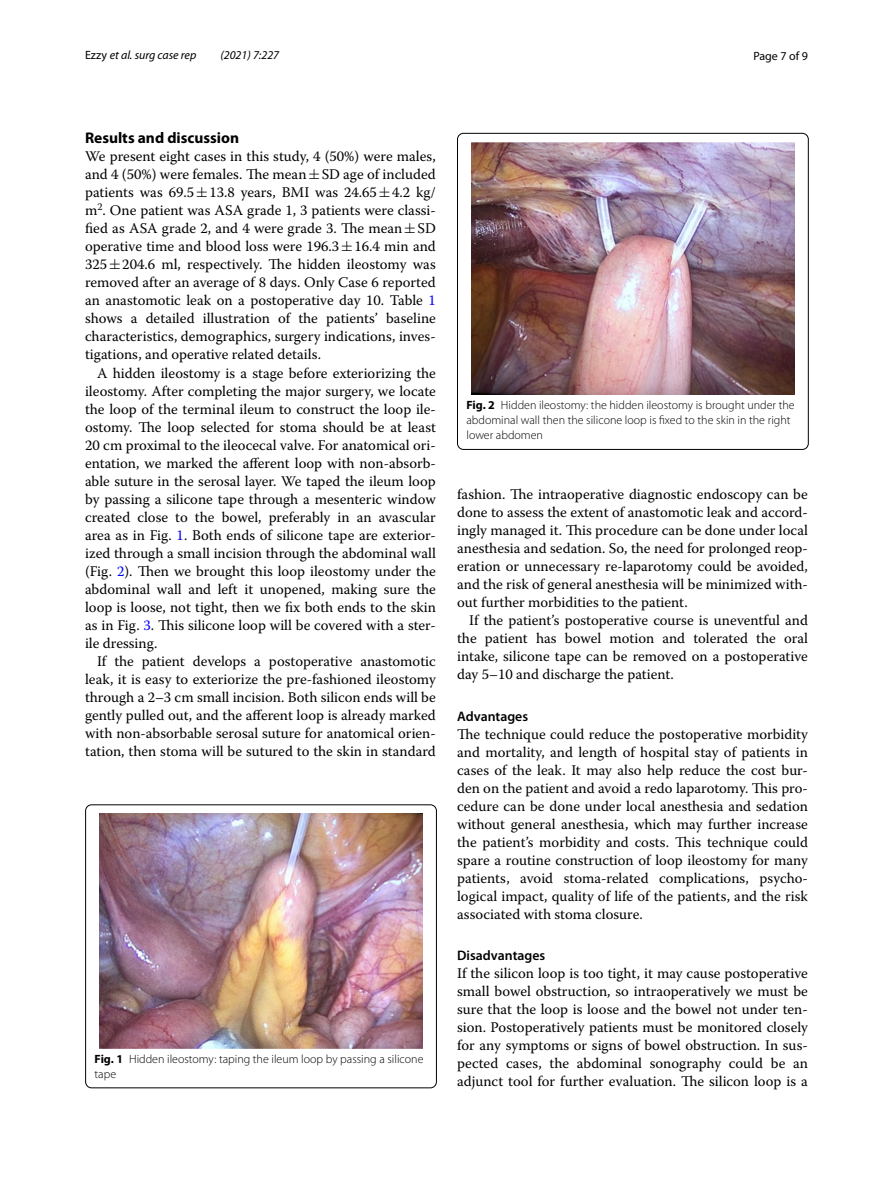
<style>
.page{position:relative;width:893px;height:1187px;background:#fff}
.page>*{position:absolute;margin:0;border:0;box-sizing:border-box;transform-origin:0 0}
.t1{font:700 15.45px "Myriad Pro";color:#000}
.t2{font:14.7px/18px "Warnock Pro";color:#000;text-align:justify}
.t3{font:600 13.8px "Myriad Pro";color:#000}
.t4{font:300 12px/15px "Myriad Pro";color:#000}
.t5{font:italic 12px "Myriad Pro";color:#000}
.t6{font:12px "Myriad Pro";color:#000}
.s1{font-style:normal}
.s2{font-family:"MTSY"}
.s3{color:#00f}
.s4{font-weight:700}
</style>
<div class="page">
<img style="left:99px;top:813px;width:324px;height:235px">
<div style="left:85px;top:804px;width:352px;height:283px;border:1px solid #000;border-radius:6px"></div>
<img style="left:471px;top:142px;width:323px;height:252px">
<div style="left:457px;top:133px;width:351px;height:316px;border:1px solid #000;border-radius:6px"></div>
<p class="t5" style="left:85px;top:48px;width:113px"><span class="s1">Ezzy</span> et al. surg case rep</p>
<p class="t5" style="left:220px;top:48px;width:60px">(2021) 7:227</p>
<p class="t6" style="left:753px;top:48px;width:56px">Page 7 of 9</p>
<p class="t1" style="left:85px;top:128px;width:156px">Results and discussion</p>
<p class="t2" style="left:85px;top:147px;width:352px">We present eight cases in this study, 4 (50%) were males, and 4 (50%) were females. The mean<span class="s2">±</span>SD age of included patients was 69.5<span class="s2">±</span>13.8 years, BMI was 24.65<span class="s2">±</span>4.2 kg/ m<sup>2</sup>. One patient was ASA grade 1, 3 patients were classi&shy;fied as ASA grade 2, and 4 were grade 3. The mean<span class="s2">±</span>SD operative time and blood loss were 196.3<span class="s2">±</span>16.4 min and 325<span class="s2">±</span>204.6 ml, respectively. The hidden ileostomy was removed after an average of 8 days. Only Case 6 reported an anastomotic leak on a postoperative day 10. Table <span class="s3">1 </span>shows a detailed illustration of the patients’ baseline characteristics, demographics, surgery indications, inves&shy;tigations, and operative related details.</p>
<p class="t2" style="left:85px;top:363px;width:352px;text-indent:12px">A hidden ileostomy is a stage before exteriorizing the ileostomy. After completing the major surgery, we locate the loop of the terminal ileum to construct the loop ile&shy;ostomy. The loop selected for stoma should be at least 20 cm proximal to the ileocecal valve. For anatomical ori&shy;entation, we marked the afferent loop with non-absorb&shy;able suture in the serosal layer. We taped the ileum loop by passing a silicone tape through a mesenteric window created close to the bowel, preferably in an avascular area as in Fig. <span class="s3">1</span>. Both ends of silicone tape are exterior&shy;ized through a small incision through the abdominal wall (Fig. <span class="s3">2</span>). Then we brought this loop ileostomy under the abdominal wall and left it unopened, making sure the loop is loose, not tight, then we fix both ends to the skin as in Fig. <span class="s3">3</span>. This silicone loop will be covered with a ster&shy;ile dressing.</p>
<p class="t2" style="left:85px;top:651px;width:352px;text-indent:12px">If the patient develops a postoperative anastomotic leak, it is easy to exteriorize the pre-fashioned ileostomy through a 2–3 cm small incision. Both silicon ends will be gently pulled out, and the afferent loop is already marked with non-absorbable serosal suture for anatomical orien&shy;tation, then stoma will be sutured to the skin in standard</p>
<p class="t4" style="left:95px;top:1052px;width:330px"><span class="s4">Fig. 1</span> Hidden ileostomy: taping the ileum loop by passing a silicone tape</p>
<p class="t4" style="left:466px;top:398px;width:330px"><span class="s4">Fig. 2</span> Hidden ileostomy: the hidden ileostomy is brought under the abdominal wall then the silicone loop is fixed to the skin in the right lower abdomen</p>
<p class="t2" style="left:457px;top:485px;width:352px">fashion. The intraoperative diagnostic endoscopy can be done to assess the extent of anastomotic leak and accord&shy;ingly managed it. This procedure can be done under local anesthesia and sedation. So, the need for prolonged reop&shy;eration or unnecessary re-laparotomy could be avoided, and the risk of general anesthesia will be minimized with&shy;out further morbidities to the patient.</p>
<p class="t2" style="left:457px;top:611px;width:352px;text-indent:12px">If the patient’s postoperative course is uneventful and the patient has bowel motion and tolerated the oral intake, silicone tape can be removed on a postoperative day 5–10 and discharge the patient.</p>
<p class="t3" style="left:457px;top:707px;width:73px">Advantages</p>
<p class="t2" style="left:457px;top:724px;width:352px">The technique could reduce the postoperative morbidity and mortality, and length of hospital stay of patients in cases of the leak. It may also help reduce the cost bur&shy;den on the patient and avoid a redo laparotomy. This pro&shy;cedure can be done under local anesthesia and sedation without general anesthesia, which may further increase the patient’s morbidity and costs. This technique could spare a routine construction of loop ileostomy for many patients, avoid stoma-related complications, psycho&shy;logical impact, quality of life of the patients, and the risk associated with stoma closure.</p>
<p class="t3" style="left:457px;top:946px;width:90px">Disadvantages</p>
<p class="t2" style="left:457px;top:964px;width:352px">If the silicon loop is too tight, it may cause postoperative small bowel obstruction, so intraoperatively we must be sure that the loop is loose and the bowel not under ten&shy;sion. Postoperatively patients must be monitored closely for any symptoms or signs of bowel obstruction. In sus&shy;pected cases, the abdominal sonography could be an adjunct tool for further evaluation. The silicon loop is a</p>
</div>
